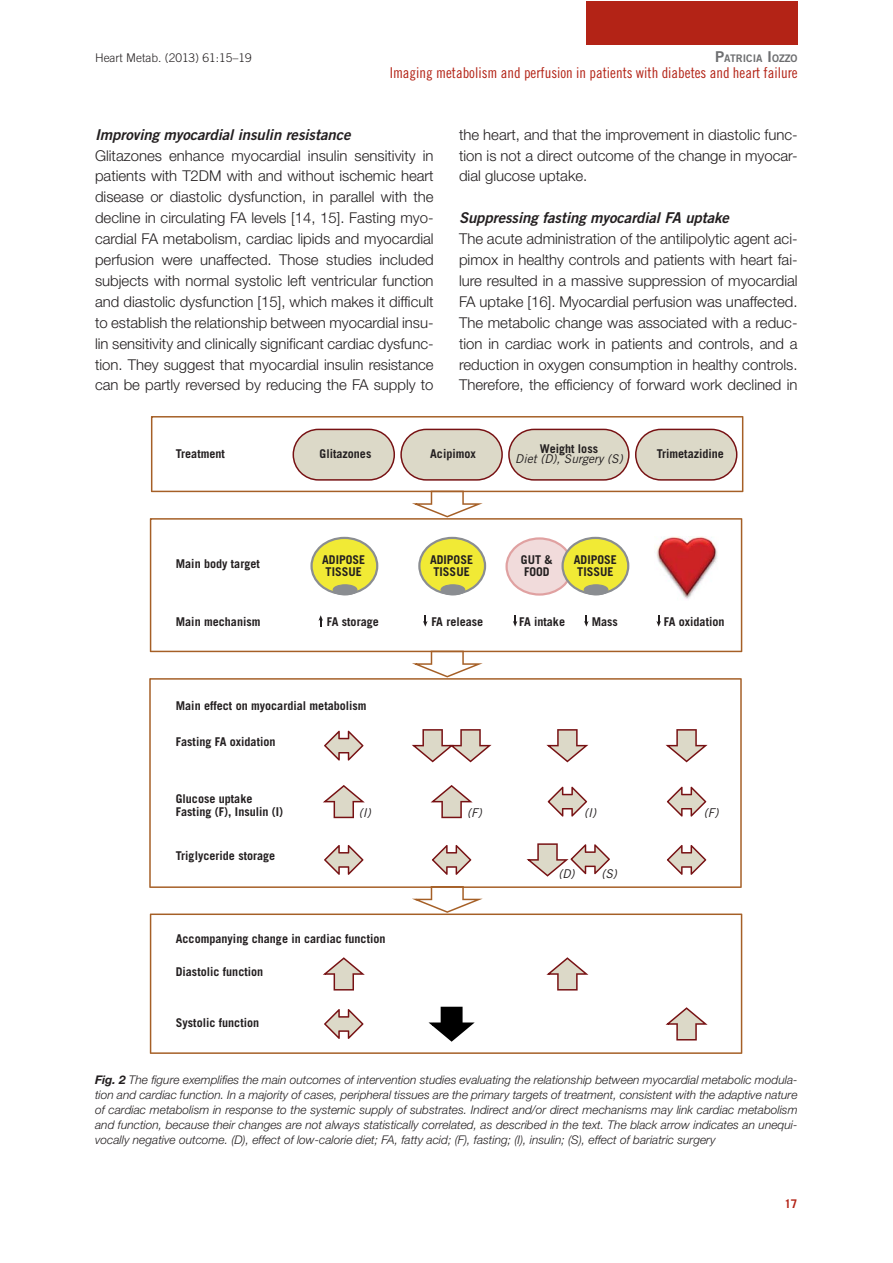
<style>
.page{position:relative;width:893px;height:1263px;background:#fff}
.page>*{position:absolute;margin:0;border:0;box-sizing:border-box;transform-origin:0 0}
.t1{font:300 15px/20.9px "Helvetica Neue LT Std";color:#231f20;text-align:justify}
.t2{font:15px "Trade Gothic LT Std Bd 2 Obl";letter-spacing:-.005em;color:#231f20}
.t3{font:15px "Trade Gothic LT Std Cn 18";color:#b32316}
.t4{font:700 12.15px/12.9px "Trade Gothic LT Std";color:#231f20}
.t5{font:italic 12.15px "Trade Gothic LT Std";color:#231f20}
.t6{font:italic 300 12px/15px "Helvetica Neue LT Std";color:#231f20;text-align:justify}
.t7{font:300 12px "Trade Gothic LT Std";color:#231f20}
.t8{font:700 12px "Trade Gothic LT Std";color:#b32316}
.t9{font:10.5px "Trade Gothic LT Std Bd 2";color:#6d6e70}
.s1{font-size:15px}
.s2{font-weight:700}
</style>
<div class="page">
<div style="left:586px;top:2px;width:211px;height:43px;background:#b32316"></div>
<svg style="left:149px;top:678px;width:593px;height:210px"></svg>
<svg style="left:323px;top:785px;width:42px;height:33px"></svg>
<svg style="left:431px;top:785px;width:42px;height:33px"></svg>
<svg style="left:667px;top:787px;width:39px;height:30px"></svg>
<svg style="left:548px;top:787px;width:39px;height:30px"></svg>
<svg style="left:432px;top:845px;width:39px;height:30px"></svg>
<svg style="left:667px;top:845px;width:39px;height:30px"></svg>
<svg style="left:324px;top:845px;width:39px;height:30px"></svg>
<svg style="left:546px;top:729px;width:42px;height:33px"></svg>
<svg style="left:665px;top:729px;width:42px;height:33px"></svg>
<svg style="left:412px;top:729px;width:79px;height:33px"></svg>
<svg style="left:324px;top:731px;width:39px;height:30px"></svg>
<svg style="left:150px;top:518px;width:592px;height:134px"></svg>
<svg style="left:150px;top:914px;width:592px;height:140px"></svg>
<svg style="left:151px;top:416px;width:592px;height:101px"></svg>
<svg style="left:412px;top:651px;width:71px;height:26px"></svg>
<svg style="left:412px;top:886px;width:71px;height:27px"></svg>
<svg style="left:526px;top:843px;width:84px;height:34px"></svg>
<svg style="left:318px;top:615px;width:5px;height:12px"></svg>
<svg style="left:423px;top:615px;width:4px;height:12px"></svg>
<svg style="left:513px;top:615px;width:4px;height:12px"></svg>
<svg style="left:584px;top:615px;width:5px;height:12px"></svg>
<svg style="left:656px;top:615px;width:5px;height:12px"></svg>
<p class="t7" style="left:95px;top:53px;width:158px">Heart Metab. (2013) 61:15–19</p>
<p class="t9" style="left:715px;top:52px;width:84px"><span class="s1">P</span>ATRICIA <span class="s1">I</span>OZZO</p>
<p class="t3" style="left:390px;top:67px;width:409px">Imaging metabolism and perfusion in patients with diabetes and heart failure</p>
<p class="t2" style="left:95px;top:129px;width:257px">Improving myocardial insulin resistance</p>
<p class="t1" style="left:95px;top:146px;width:340px">Glitazones enhance myocardial insulin sensitivity in patients with T2DM with and without ischemic heart disease or diastolic dysfunction, in parallel with the decline in circulating FA levels [14, 15]. Fasting myo&shy;cardial FA metabolism, cardiac lipids and myocardial perfusion were unaffected. Those studies included subjects with normal systolic left ventricular function and diastolic dysfunction [15], which makes it difficult to establish the relationship between myocardial insu&shy;lin sensitivity and clinically significant cardiac dysfunc&shy;tion. They suggest that myocardial insulin resistance can be partly reversed by reducing the FA supply to</p>
<p class="t1" style="left:459px;top:125px;width:340px">the heart, and that the improvement in diastolic func&shy;tion is not a direct outcome of the change in myocar&shy;dial glucose uptake.</p>
<p class="t2" style="left:459px;top:212px;width:271px">Suppressing fasting myocardial FA uptake</p>
<p class="t1" style="left:459px;top:230px;width:340px">The acute administration of the antilipolytic agent aci&shy;pimox in healthy controls and patients with heart fai&shy;lure resulted in a massive suppression of myocardial FA uptake [16]. Myocardial perfusion was unaffected.<br>The metabolic change was associated with a reduc&shy;tion in cardiac work in patients and controls, and a reduction in oxygen consumption in healthy controls.<br>Therefore, the efficiency of forward work declined in</p>
<p class="t4" style="left:176px;top:448px;width:51px">Treatment</p>
<p class="t4" style="left:320px;top:448px;width:53px">Glitazones</p>
<p class="t4" style="left:430px;top:448px;width:47px">Acipimox</p>
<p class="t4" style="left:540px;top:443px;width:60px">Weight loss</p>
<p class="t5" style="left:515px;top:452px;width:109px">Diet (D), Surgery (S)</p>
<p class="t4" style="left:657px;top:448px;width:69px">Trimetazidine</p>
<p class="t4" style="left:176px;top:559px;width:85px">Main body target</p>
<p class="t4" style="left:322px;top:554px;width:45px">ADIPOSE<br>TISSUE</p>
<p class="t4" style="left:430px;top:554px;width:45px">ADIPOSE<br>TISSUE</p>
<p class="t4" style="left:574px;top:554px;width:45px">ADIPOSE<br>TISSUE</p>
<p class="t4" style="left:521px;top:554px;width:33px">GUT &amp;<br>FOOD</p>
<p class="t4" style="left:176px;top:616px;width:86px">Main mechanism</p>
<p class="t4" style="left:327px;top:616px;width:53px">FA storage</p>
<p class="t4" style="left:431px;top:616px;width:53px">FA release</p>
<p class="t4" style="left:519px;top:616px;width:47px">FA intake</p>
<p class="t4" style="left:664px;top:616px;width:62px">FA oxidation</p>
<p class="t4" style="left:592px;top:616px;width:28px">Mass</p>
<p class="t4" style="left:176px;top:700px;width:192px">Main effect on myocardial metabolism</p>
<p class="t4" style="left:176px;top:736px;width:101px">Fasting FA oxidation</p>
<p class="t4" style="left:176px;top:794px;width:109px">Glucose uptake<br>Fasting (F), Insulin (I)</p>
<p class="t4" style="left:176px;top:850px;width:101px">Triglyceride storage</p>
<p class="t5" style="left:359px;top:806px;width:14px">(I)</p>
<p class="t5" style="left:467px;top:806px;width:16px">(F)</p>
<p class="t5" style="left:584px;top:806px;width:14px">(I)</p>
<p class="t5" style="left:704px;top:806px;width:16px">(F)</p>
<p class="t5" style="left:558px;top:867px;width:60px">(D) (S)</p>
<p class="t4" style="left:176px;top:933px;width:211px">Accompanying change in cardiac function</p>
<p class="t4" style="left:176px;top:967px;width:89px">Diastolic function</p>
<p class="t4" style="left:176px;top:1018px;width:85px">Systolic function</p>
<p class="t6" style="left:95px;top:1073px;width:704px"><span class="s2">Fig. 2</span> The figure exemplifies the main outcomes of intervention studies evaluating the relationship between myocardial metabolic modula&shy;tion and cardiac function. In a majority of cases, peripheral tissues are the primary targets of treatment, consistent with the adaptive nature of cardiac metabolism in response to the systemic supply of substrates. Indirect and/or direct mechanisms may link cardiac metabolism and function, because their changes are not always statistically correlated, as described in the text. The black arrow indicates an unequi&shy;vocally negative outcome. (D), effect of low-calorie diet; FA, fatty acid; (F), fasting; (I), insulin; (S), effect of bariatric surgery</p>
<p class="t8" style="left:784px;top:1200px;width:15px">17</p>
</div>
